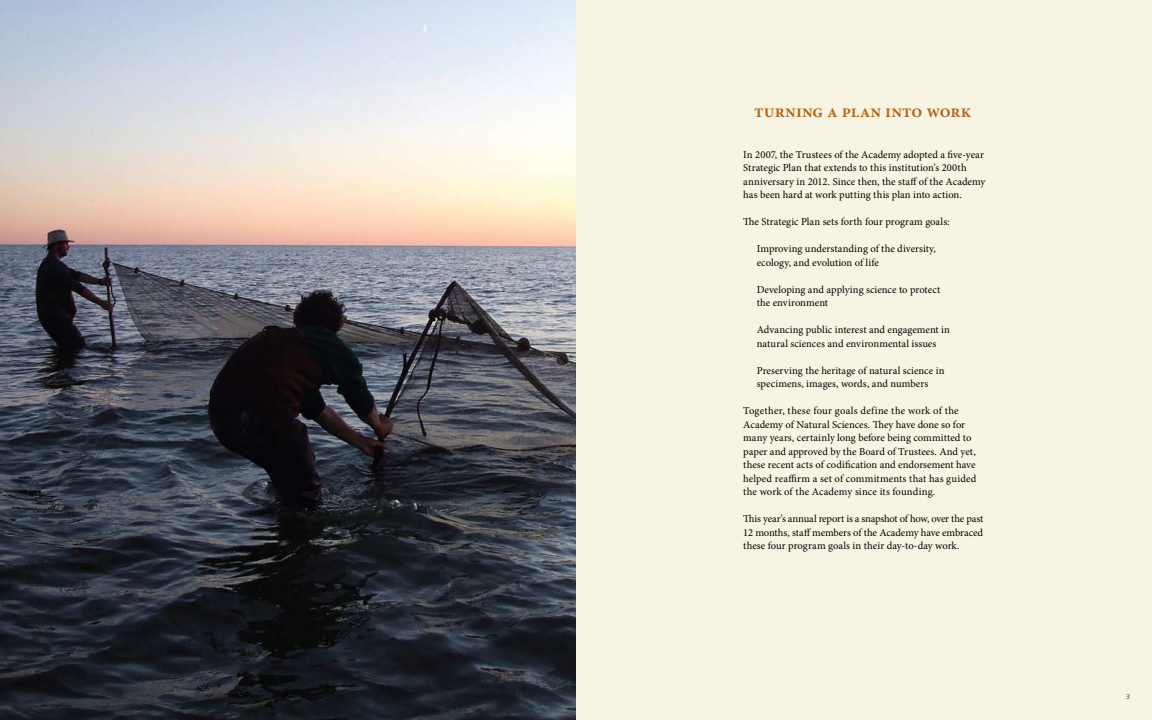
<style>
.page{position:relative;width:1152px;height:720px;background:#fff}
.page>*{position:absolute;margin:0;border:0;box-sizing:border-box;transform-origin:0 0}
.t1{font:600 18px "Minion Pro";letter-spacing:.005em;color:#b56113}
.t2{font:10.6px/13.5px "Minion Pro";color:#000}
.t3{font:300 7px "Frutiger";color:#403403}
</style>
<div class="page">
<div style="left:576px;top:0;width:576px;height:720px;background:#f7f4e2"></div>
<img style="left:0;top:0;width:576px;height:720px">
<h1 class="t1" style="left:754px;top:99px;width:219px">Turning a Plan into Work</h1>
<p class="t2" style="left:743px;top:147px;width:244px">In 2007, the Trustees of the Academy adopted a five-year Strategic Plan that extends to this institution’s 200th anniversary in 2012. Since then, the staff of the Academy has been hard at work putting this plan into action.</p>
<p class="t2" style="left:743px;top:215px;width:208px">The Strategic Plan sets forth four program goals:</p>
<p class="t2" style="left:757px;top:242px;width:181px">Improving understanding of the diversity, ecology, and evolution of life</p>
<p class="t2" style="left:757px;top:282px;width:185px">Developing and applying science to protect the environment</p>
<p class="t2" style="left:757px;top:323px;width:195px">Advancing public interest and engagement in natural sciences and environmental issues</p>
<p class="t2" style="left:757px;top:363px;width:189px">Preserving the heritage of natural science in specimens, images, words, and numbers</p>
<p class="t2" style="left:743px;top:404px;width:235px">Together, these four goals define the work of the Academy of Natural Sciences. They have done so for many years, certainly long before being committed to paper and approved by the Board of Trustees. And yet, these recent acts of codification and endorsement have helped reaffirm a set of commitments that has guided the work of the Academy since its founding.</p>
<p class="t2" style="left:743px;top:512px;width:242px;text-align:justify">This year’s annual report is a snapshot of how, over the past 12 months, staff members of the Academy have embraced these four program goals in their day-to-day work.</p>
<p class="t3" style="left:1126px;top:692px;width:5px">3</p>
</div>
